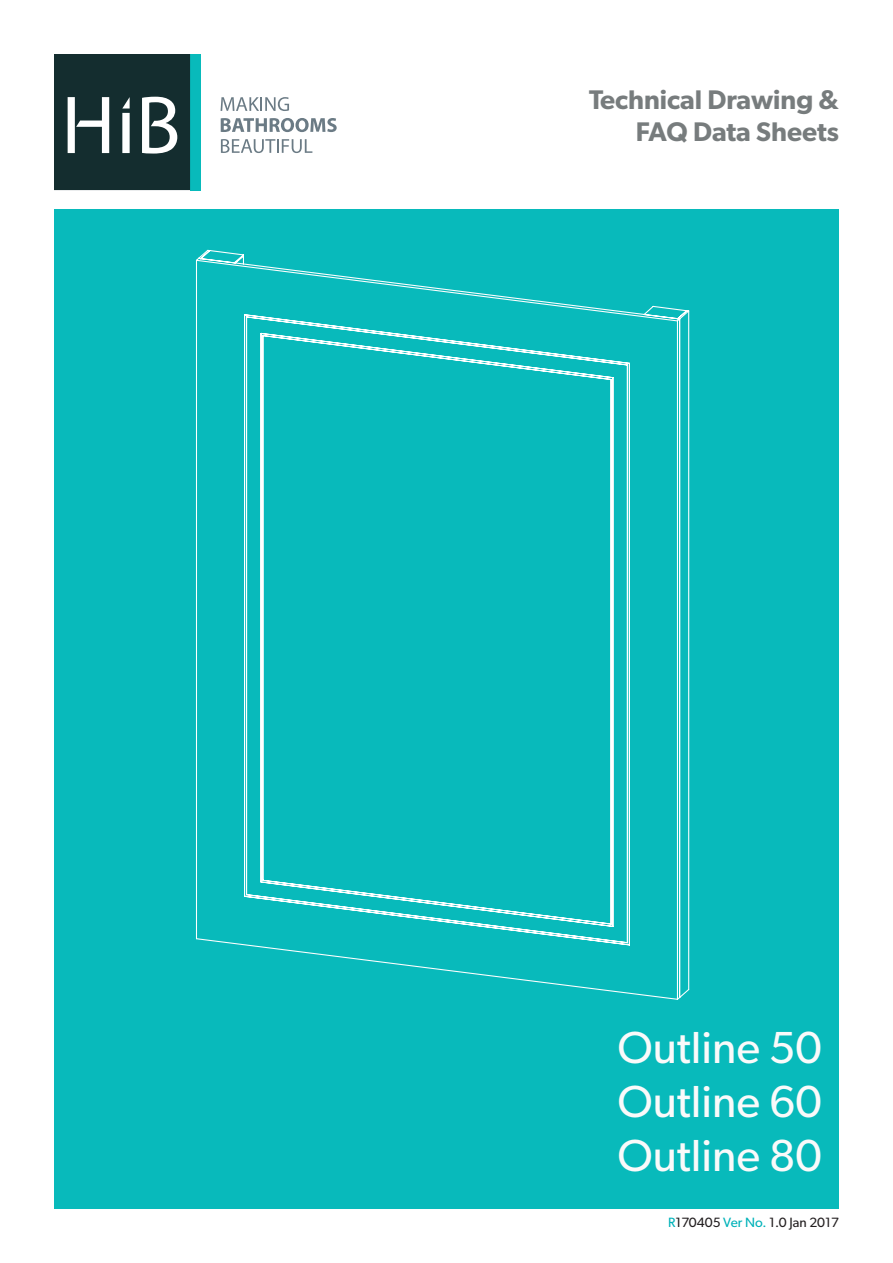
<style>
.page{position:relative;width:893px;height:1263px;background:#fff}
.page>*{position:absolute;margin:0;border:0;box-sizing:border-box;transform-origin:0 0}
.t1{font:45px "Gibson";color:#fafafa}
.t2{font:600 27px "Gibson";color:#777c7d}
.Contact_Text{font:13.5px "Gibson";color:#231f20}
.s1{color:#00b2b9}
</style>
<div class="page">
<div style="left:54px;top:209px;width:785px;height:1000px;background:#08babb"></div>
<div style="left:190px;top:54px;width:10px;height:136px;background:#08babb"></div>
<svg style="left:54px;top:54px;width:136px;height:136px;background:#324849"></svg>
<svg style="left:221px;top:97px;width:68px;height:14px"></svg>
<svg style="left:221px;top:118px;width:116px;height:14px"></svg>
<svg style="left:221px;top:139px;width:91px;height:14px"></svg>
<svg style="left:196px;top:249px;width:494px;height:751px"></svg>
<p class="t2" style="left:589px;top:83px;width:251px">Technical Drawing &amp;</p>
<p class="t2" style="left:636px;top:116px;width:205px">FAQ Data Sheets</p>
<p class="t1" style="left:617px;top:1020px;width:206px">Outline 50</p>
<p class="t1" style="left:617px;top:1074px;width:206px">Outline 60</p>
<p class="t1" style="left:617px;top:1128px;width:206px">Outline 80</p>
<p class="Contact_Text" style="left:668px;top:1214px;width:172px"><span class="s1">R</span>170405 <span class="s1">Ver No.</span> 1.0 Jan 2017</p>
</div>
